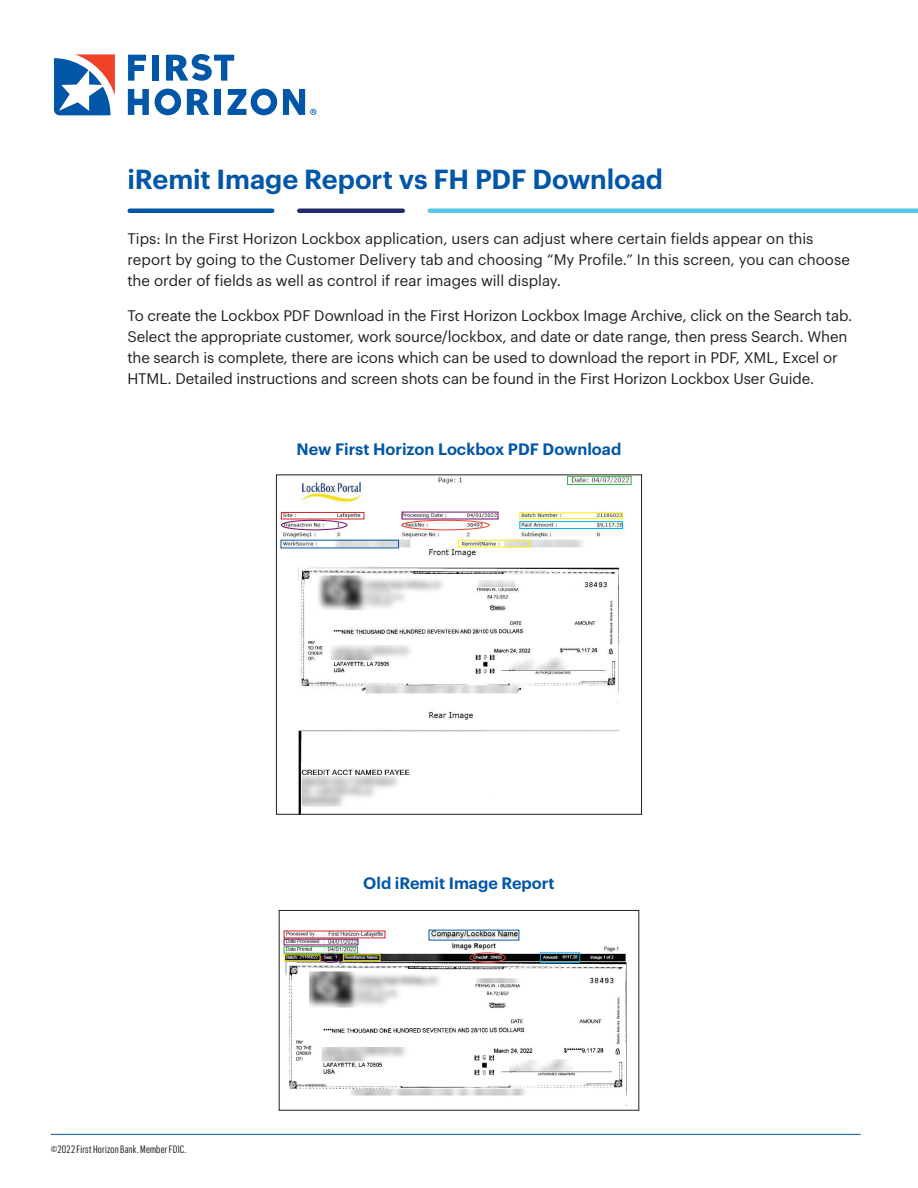
<style>
.page{position:relative;width:918px;height:1188px;background:#fff}
.page>*{position:absolute;margin:0;border:0;box-sizing:border-box;transform-origin:0 0}
.t1{font:600 27px "Graphik";letter-spacing:-.005em;color:#0156a7}
.t2{font:600 16.2px "Graphik";color:#0156a7}
.t3{font:15px/21px "Graphik";letter-spacing:-.005em;color:#231f20}
.t4{font:10.5px "Graphik X Cond";letter-spacing:.02em;color:#231f20}
</style>
<div class="page">
<svg style="left:128px;top:55px;width:18px;height:26px"></svg>
<div style="left:152px;top:55px;width:7px;height:26px;background:#0156a7"></div>
<svg style="left:166px;top:54px;width:68px;height:27px"></svg>
<svg style="left:54px;top:54px;width:61px;height:61px"></svg>
<svg style="left:128px;top:89px;width:21px;height:26px"></svg>
<svg style="left:155px;top:89px;width:26px;height:26px"></svg>
<div style="left:214px;top:89px;width:7px;height:26px;background:#0156a7"></div>
<svg style="left:228px;top:89px;width:49px;height:26px"></svg>
<svg style="left:187px;top:89px;width:22px;height:26px"></svg>
<svg style="left:283px;top:89px;width:33px;height:26px"></svg>
<hr style="left:51px;top:1134px;width:810px;height:1px;background:#0156a7">
<img style="left:280px;top:477px;width:349px;height:336px">
<div style="left:276px;top:474px;width:366px;height:341px;border:1px solid #231f20"></div>
<img style="left:283px;top:929px;width:344px;height:177px">
<div style="left:279px;top:910px;width:360px;height:201px;border:1px solid #231f20"></div>
<div style="left:130px;top:208px;width:142px;height:5px;background:#0156a7"></div>
<div style="left:299px;top:208px;width:104px;height:5px;background:#242a68"></div>
<div style="left:430px;top:208px;width:488px;height:5px;background:#55c9e7"></div>
<div style="left:281px;top:512px;width:83px;height:7px;border:1px solid #d1232a"></div>
<div style="left:567px;top:476px;width:65px;height:9px;border:1px solid #40ae49"></div>
<div style="left:284px;top:946px;width:74px;height:8px;border:1px solid #40ae49"></div>
<div style="left:470px;top:952px;width:36px;height:11px;border:1px solid #ef4028;border-radius:50%"></div>
<div style="left:402px;top:520px;width:88px;height:10px;border:1px solid #ef4028;border-radius:50%"></div>
<div style="left:281px;top:520px;width:66px;height:10px;border:1px solid #7a0869;border-radius:50%"></div>
<div style="left:321px;top:954px;width:19px;height:9px;border:1px solid #7a0869;border-radius:50%"></div>
<div style="left:284px;top:955px;width:36px;height:6px;border:1px solid #fff101"></div>
<div style="left:343px;top:955px;width:37px;height:6px;border:1px solid #fff101"></div>
<div style="left:519px;top:512px;width:104px;height:7px;border:1px solid #fff101"></div>
<div style="left:519px;top:521px;width:104px;height:8px;border:1px solid #00aeef"></div>
<div style="left:540px;top:952px;width:40px;height:11px;border:1px solid #00aeef"></div>
<h1 class="t1" style="left:127px;top:159px;width:537px">iRemit Image Report vs FH PDF Download</h1>
<p class="t3" style="left:127px;top:227px;width:724px">Tips: In the First Horizon Lockbox application, users can adjust where certain fields appear on this report by going to the Customer Delivery tab and choosing “My Profile.” In this screen, you can choose the order of fields as well as control if rear images will display.</p>
<p class="t3" style="left:127px;top:304px;width:726px">To create the Lockbox PDF Download in the First Horizon Lockbox Image Archive, click on the Search tab.<br>Select the appropriate customer, work source/lockbox, and date or date range, then press Search. When the search is complete, there are icons which can be used to download the report in PDF, XML, Excel or HTML. Detailed instructions and screen shots can be found in the First Horizon Lockbox User Guide.</p>
<p class="t2" style="left:297px;top:436px;width:326px">New First Horizon Lockbox PDF Download</p>
<p class="t4" style="left:51px;top:1142px;width:137px">©2022 First Horizon Bank. Member FDIC.</p>
<p class="t2" style="left:363px;top:870px;width:193px">Old iRemit Image Report</p>
</div>
